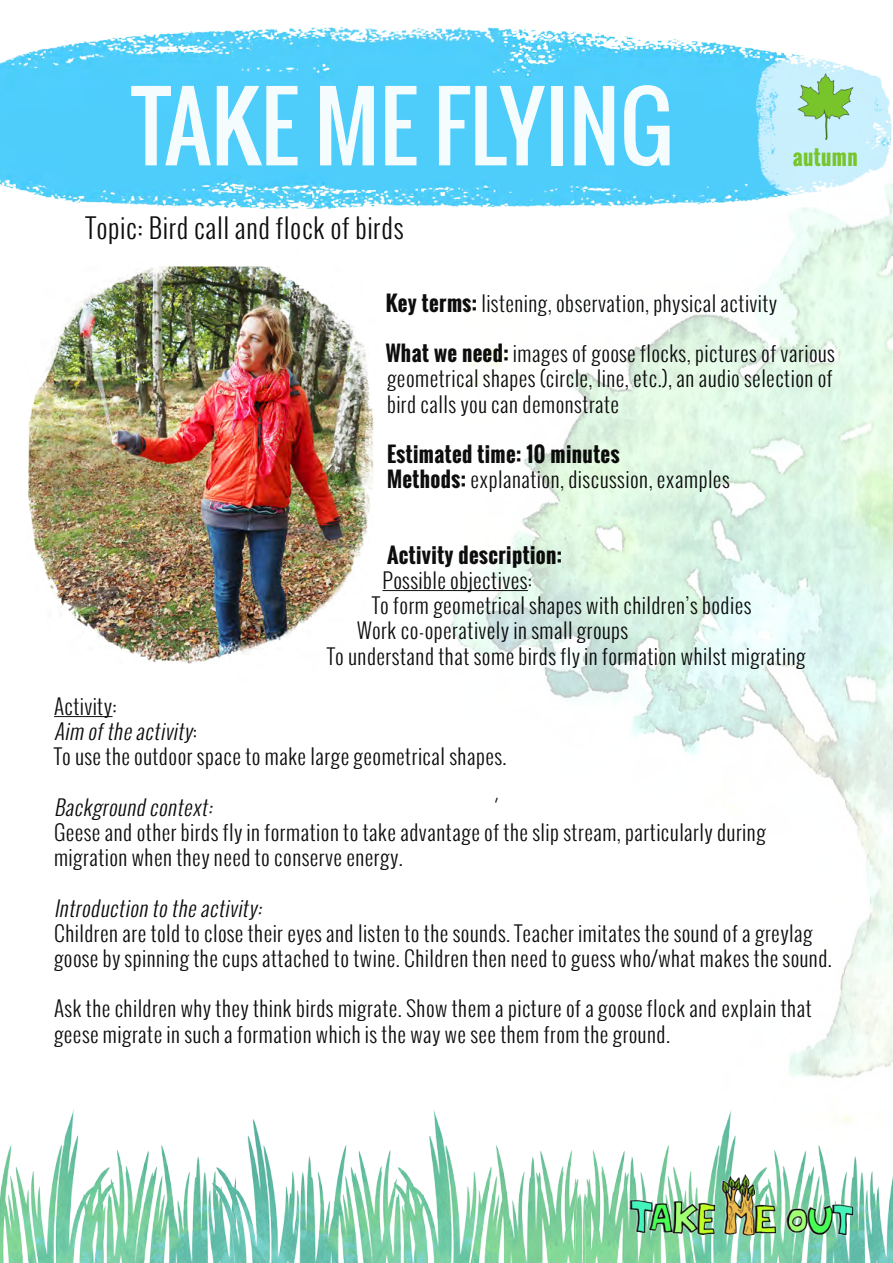
<style>
.page{position:relative;width:893px;height:1263px;background:#fff}
.page>*{position:absolute;margin:0;border:0;box-sizing:border-box;transform-origin:0 0}
.t1{font:90.75px "Oswald";color:#fff}
.t2{font:300 27px "Oswald";letter-spacing:.02em;color:#000}
.t3{font:300 21px/25.2px "Oswald";letter-spacing:.02em;color:#000}
.t4{font:700 21px/25.2px "Oswald";letter-spacing:.02em;color:#000}
.t5{font:italic 300 21px "Oswald";color:#000}
.t6{font:700 21px "Oswald";letter-spacing:.02em;color:#78c52b}
.s1{font-weight:700}
.s2{font-weight:300}
.s3{font-style:italic}
</style>
<div class="page">
<img style="left:446px;top:211px;width:447px;height:867px">
<img style="left:0;top:1109px;width:211px;height:154px">
<img style="left:590px;top:1110px;width:303px;height:153px">
<img style="left:211px;top:1110px;width:379px;height:153px">
<img style="left:0;top:27px;width:893px;height:184px">
<img style="left:754px;top:44px;width:139px;height:163px">
<img style="left:795px;top:71px;width:62px;height:71px">
<img style="left:28px;top:266px;width:346px;height:398px">
<img style="left:628px;top:1171px;width:227px;height:69px">
<hr style="left:382px;top:590px;width:146px;height:1px;background:#000">
<hr style="left:54px;top:716px;width:59px;height:1px;background:#000">
<svg style="left:496px;top:798px;width:3px;height:5px"></svg>
<h1 class="t1" style="left:131px;top:58px;width:543px">TAKE ME FLYING</h1>
<p class="t2" style="left:86px;top:210px;width:319px">Topic: Bird call and flock of birds</p>
<p class="t6" style="left:793px;top:142px;width:66px">autumn</p>
<p class="t3" style="left:386px;top:290px;width:393px"><span class="s1">Key terms:</span> listening, observation, physical activity</p>
<p class="t3" style="left:386px;top:341px;width:451px;text-align:justify"><span class="s1">What we need:</span> images of goose flocks, pictures of various geometrical shapes (circle, line, etc.), an audio selection of bird calls you can demonstrate</p>
<p class="t4" style="left:387px;top:442px;width:344px">Estimated time: 10 minutes<br>Methods: <span class="s2">explanation, discussion, examples</span></p>
<p class="t4" style="left:387px;top:542px;width:177px">Activity description:</p>
<p class="t3" style="left:383px;top:568px;width:151px">Possible objectives:</p>
<p class="t3" style="left:372px;top:593px;width:381px">To form geometrical shapes with children’s bodies</p>
<p class="t3" style="left:357px;top:618px;width:273px">Work co-operatively in small groups</p>
<p class="t3" style="left:327px;top:643px;width:480px">To understand that some birds fly in formation whilst migrating</p>
<p class="t3" style="left:54px;top:694px;width:454px">Activity:<br><span class="s3">Aim ofthe activity</span>:<br>To use the outdoor space to make large geometrical shapes.</p>
<p class="t5" style="left:54px;top:793px;width:165px">Background context:</p>
<p class="t3" style="left:54px;top:820px;width:713px">Geese and other birds fly in formation to take advantage of the slip stream, particularly during migration when they need to conserve energy.</p>
<p class="t5" style="left:54px;top:894px;width:214px">Introduction to the activity:</p>
<p class="t3" style="left:54px;top:920px;width:779px">Children are told to close their eyes and listen to the sounds. Teacher imitates the sound of a greylag goose by spinning the cups attached to twine. Children then need to guess who/what makes the sound.</p>
<p class="t3" style="left:54px;top:996px;width:759px">Ask the children why they think birds migrate. Show them a picture of a goose flock and explain that geese migrate in such a formation which is the way we see them from the ground.</p>
</div>
